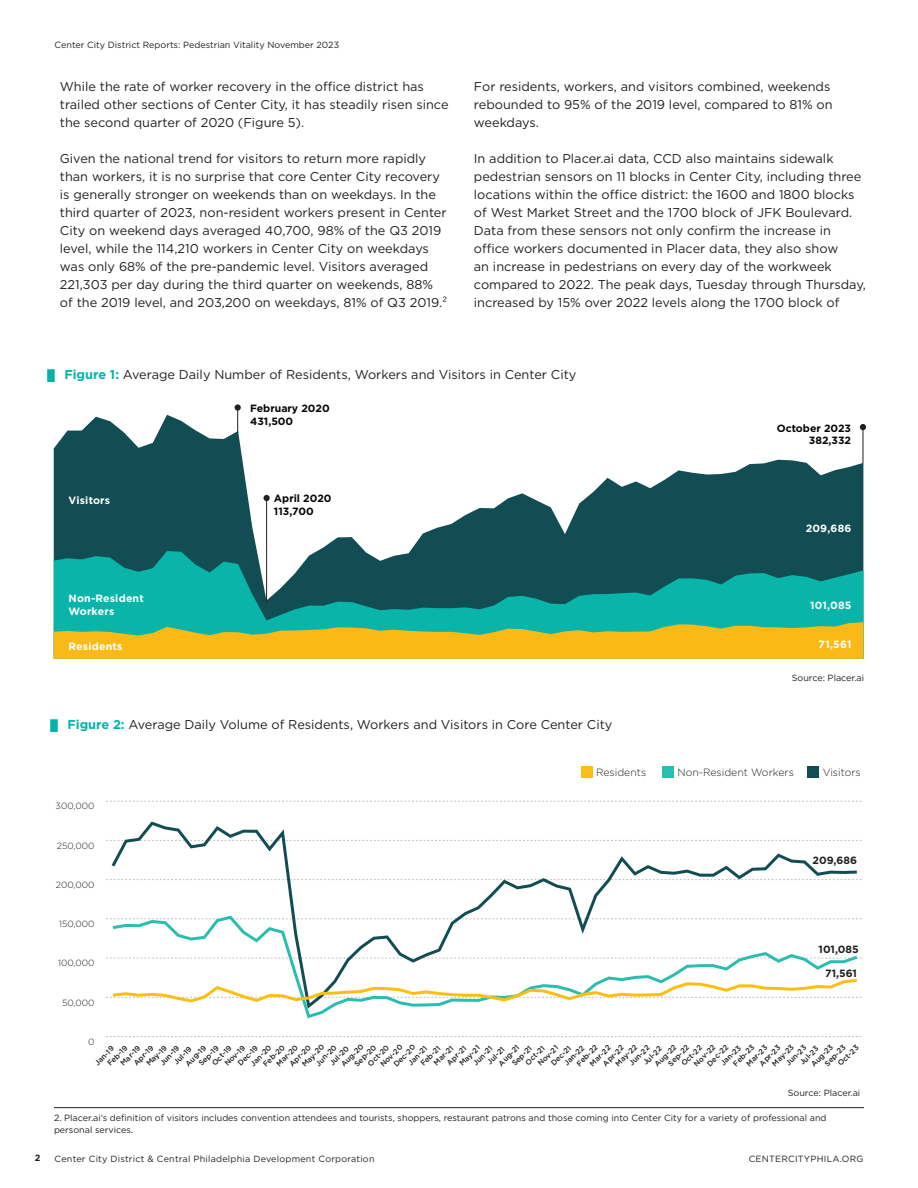
<style>
.page{position:relative;width:918px;height:1188px;background:#fff}
.page>*{position:absolute;margin:0;border:0;box-sizing:border-box;transform-origin:0 0}
.Body{font:12.75px/18px "Gotham";color:#231f20}
.t1{font:700 10.5px/13.2px "Gotham";letter-spacing:.02em;color:#fff}
.t2{font:700 10.5px/12.6px "Gotham";color:#050504}
.t3{font:300 10.5px "Gotham";color:#211e1e}
.t4{font:700 10.5px "Gotham";color:#231f20}
.Footnote{font:9px/12px "Gotham";color:#231f20}
.Footnote-2{font:9px "Gotham";letter-spacing:.025em;color:#231f20}
.t5{font:300 9px "Gotham";color:#211e1e}
.t6{font:700 9px "Gotham";color:#231f20}
.t7{font:500 7.5px "Gotham";color:#211e1e}
.s1{font-weight:700;color:#00b4a9}
</style>
<div class="page">
<svg style="left:54px;top:415px;width:809px;height:136px"></svg>
<svg style="left:54px;top:551px;width:809px;height:71px;background:#148482"></svg>
<svg style="left:54px;top:622px;width:809px;height:37px;background:#c3b838"></svg>
<hr style="left:266px;top:498px;width:1px;height:104px;background:#231f20">
<svg style="left:264px;top:495px;width:6px;height:6px"></svg>
<svg style="left:237px;top:411px;width:1px;height:22px"></svg>
<div style="left:235px;top:404px;width:6px;height:7px;background:#231f20;border-radius:50%"></div>
<hr style="left:863px;top:427px;width:1px;height:36px;background:#231f20">
<svg style="left:860px;top:424px;width:6px;height:6px"></svg>
<div style="left:47px;top:369px;width:8px;height:13px;background:#00b4a9"></div>
<div style="left:50px;top:719px;width:8px;height:13px;background:#00b4a9"></div>
<svg style="left:106px;top:1036px;width:756px;height:1px"></svg>
<svg style="left:106px;top:801px;width:756px;height:1px"></svg>
<svg style="left:112px;top:822px;width:745px;height:106px"></svg>
<svg style="left:113px;top:916px;width:744px;height:102px"></svg>
<svg style="left:106px;top:979px;width:756px;height:23px"></svg>
<div style="left:662px;top:767px;width:12px;height:11px;background:#2cbdb1"></div>
<div style="left:581px;top:767px;width:11px;height:11px;background:#fbbd16"></div>
<div style="left:807px;top:767px;width:12px;height:11px;background:#124d53"></div>
<hr style="left:54px;top:1107px;width:810px;height:1px;background:#231f20">
<p class="Footnote" style="left:55px;top:38px;width:286px">Center City District Reports: Pedestrian Vitality November 2023</p>
<p class="Body" style="left:60px;top:77px;width:390px">While the rate of worker recovery in the office district has trailed other sections of Center City, it has steadily risen since the second quarter of 2020 (Figure 5).</p>
<p class="Body" style="left:60px;top:149px;width:389px">Given the national trend for visitors to return more rapidly than workers, it is no surprise that core Center City recovery is generally stronger on weekends than on weekdays. In the third quarter of 2023, non-resident workers present in Center City on weekend days averaged 40,700, 98% of the Q3 2019 level, while the 114,210 workers in Center City on weekdays was only 68% of the pre-pandemic level. Visitors averaged 221,303 per day during the third quarter on weekends, 88% of the 2019 level, and 203,200 on weekdays, 81% of Q3 2019.²</p>
<p class="Body" style="left:474px;top:77px;width:360px">For residents, workers, and visitors combined, weekends rebounded to 95% of the 2019 level, compared to 81% on weekdays.</p>
<p class="Body" style="left:474px;top:149px;width:394px">In addition to Placer.ai data, CCD also maintains sidewalk pedestrian sensors on 11 blocks in Center City, including three locations within the office district: the 1600 and 1800 blocks of West Market Street and the 1700 block of JFK Boulevard.<br>Data from these sensors not only confirm the increase in office workers documented in Placer data, they also show<br>an increase in pedestrians on every day of the workweek compared to 2022. The peak days, Tuesday through Thursday, increased by 15% over 2022 levels along the 1700 block of</p>
<p class="Body" style="left:64px;top:366px;width:514px"><span class="s1">Figure 1:</span> Average Daily Number of Residents, Workers and Visitors in Center City</p>
<p class="t1" style="left:69px;top:494px;width:43px">Visitors</p>
<p class="t2" style="left:250px;top:402px;width:81px">February 2020<br>431,500</p>
<p class="t2" style="left:274px;top:492px;width:59px">April 2020<br>113,700</p>
<p class="t2" style="left:777px;top:422px;width:76px;text-align:right">October 2023<br>382,332</p>
<p class="t1" style="left:806px;top:522px;width:47px">209,686</p>
<p class="t1" style="left:69px;top:592px;width:77px">Non-Resident<br>Workers</p>
<p class="t1" style="left:69px;top:639px;width:55px">Residents</p>
<p class="t1" style="left:810px;top:598px;width:43px">101,085</p>
<p class="t1" style="left:819px;top:637px;width:34px">71,561</p>
<p class="Footnote" style="left:792px;top:671px;width:74px">Source: Placer.ai</p>
<p class="Body" style="left:68px;top:716px;width:546px"><span class="s1">Figure 2:</span> Average Daily Volume of Residents, Workers and Visitors in Core Center City</p>
<p class="t6" style="left:35px;top:1152px;width:7px">2</p>
<p class="t5" style="left:56px;top:801px;width:40px">300,000</p>
<p class="t5" style="left:57px;top:840px;width:39px">250,000</p>
<p class="t5" style="left:56px;top:879px;width:40px">200,000</p>
<p class="t5" style="left:59px;top:918px;width:37px">150,000</p>
<p class="t5" style="left:58px;top:958px;width:38px">100,000</p>
<p class="t5" style="left:62px;top:997px;width:34px">50,000</p>
<p class="t3" style="left:596px;top:766px;width:52px">Residents</p>
<p class="t3" style="left:677px;top:766px;width:118px">Non-Resident Workers</p>
<p class="t3" style="left:823px;top:766px;width:40px">Visitors</p>
<p class="t4" style="left:812px;top:853px;width:46px">209,686</p>
<p class="t4" style="left:819px;top:942px;width:42px">101,085</p>
<p class="t4" style="left:825px;top:966px;width:33px">71,561</p>
<p class="t5" style="left:88px;top:1036px;width:8px">0</p>
<p class="t7" style="left:339px;top:1062px;width:30px;rotate:-45deg">Aug-20</p>
<p class="t7" style="left:300px;top:1062px;width:30px;rotate:-45deg">May-20</p>
<p class="t7" style="left:378px;top:1062px;width:29px;rotate:-45deg">Nov-20</p>
<p class="t7" style="left:652px;top:1062px;width:29px;rotate:-45deg">Aug-22</p>
<p class="t7" style="left:809px;top:1062px;width:29px;rotate:-45deg">Aug-23</p>
<p class="t7" style="left:391px;top:1062px;width:29px;rotate:-45deg">Dec-20</p>
<p class="t7" style="left:613px;top:1062px;width:29px;rotate:-45deg">May-22</p>
<p class="t7" style="left:352px;top:1062px;width:29px;rotate:-45deg">Sep-20</p>
<p class="t7" style="left:261px;top:1062px;width:29px;rotate:-45deg">Feb-20</p>
<p class="t7" style="left:770px;top:1062px;width:29px;rotate:-45deg">May-23</p>
<p class="t7" style="left:692px;top:1062px;width:29px;rotate:-45deg">Nov-22</p>
<p class="t7" style="left:287px;top:1062px;width:29px;rotate:-45deg">Apr-20</p>
<p class="t7" style="left:274px;top:1062px;width:28px;rotate:-45deg">Mar-20</p>
<p class="t7" style="left:705px;top:1061px;width:28px;rotate:-45deg">Dec-22</p>
<p class="t7" style="left:366px;top:1061px;width:28px;rotate:-45deg">Oct-20</p>
<p class="t7" style="left:666px;top:1061px;width:28px;rotate:-45deg">Sep-22</p>
<p class="t7" style="left:574px;top:1061px;width:28px;rotate:-45deg">Feb-22</p>
<p class="t7" style="left:822px;top:1061px;width:28px;rotate:-45deg">Sep-23</p>
<p class="t7" style="left:313px;top:1061px;width:28px;rotate:-45deg">Jun-20</p>
<p class="t7" style="left:731px;top:1061px;width:28px;rotate:-45deg">Feb-23</p>
<p class="t7" style="left:601px;top:1061px;width:28px;rotate:-45deg">Apr-22</p>
<p class="t7" style="left:588px;top:1061px;width:28px;rotate:-45deg">Mar-22</p>
<p class="t7" style="left:248px;top:1061px;width:28px;rotate:-45deg">Jan-20</p>
<p class="t7" style="left:757px;top:1061px;width:28px;rotate:-45deg">Apr-23</p>
<p class="t7" style="left:744px;top:1061px;width:28px;rotate:-45deg">Mar-23</p>
<p class="t7" style="left:183px;top:1061px;width:28px;rotate:-45deg">Aug-19</p>
<p class="t7" style="left:679px;top:1061px;width:27px;rotate:-45deg">Oct-22</p>
<p class="t7" style="left:836px;top:1061px;width:27px;rotate:-45deg">Oct-23</p>
<p class="t7" style="left:627px;top:1061px;width:27px;rotate:-45deg">Jun-22</p>
<p class="t7" style="left:144px;top:1061px;width:27px;rotate:-45deg">May-19</p>
<p class="t7" style="left:783px;top:1061px;width:27px;rotate:-45deg">Jun-23</p>
<p class="t7" style="left:222px;top:1061px;width:27px;rotate:-45deg">Nov-19</p>
<p class="t7" style="left:562px;top:1061px;width:27px;rotate:-45deg">Jan-22</p>
<p class="t7" style="left:496px;top:1061px;width:28px;rotate:-45deg">Aug-21</p>
<p class="t7" style="left:718px;top:1061px;width:27px;rotate:-45deg">Jan-23</p>
<p class="t7" style="left:236px;top:1061px;width:27px;rotate:-45deg">Dec-19</p>
<p class="t7" style="left:457px;top:1061px;width:27px;rotate:-45deg">May-21</p>
<p class="t7" style="left:196px;top:1061px;width:26px;rotate:-45deg">Sep-19</p>
<p class="t7" style="left:105px;top:1061px;width:26px;rotate:-45deg">Feb-19</p>
<p class="t7" style="left:536px;top:1061px;width:27px;rotate:-45deg">Nov-21</p>
<p class="t7" style="left:131px;top:1061px;width:26px;rotate:-45deg">Apr-19</p>
<p class="t7" style="left:118px;top:1061px;width:26px;rotate:-45deg">Mar-19</p>
<p class="t7" style="left:549px;top:1061px;width:27px;rotate:-45deg">Dec-21</p>
<p class="t7" style="left:210px;top:1061px;width:26px;rotate:-45deg">Oct-19</p>
<p class="t7" style="left:510px;top:1061px;width:26px;rotate:-45deg">Sep-21</p>
<p class="t7" style="left:418px;top:1061px;width:26px;rotate:-45deg">Feb-21</p>
<p class="t7" style="left:158px;top:1061px;width:26px;rotate:-45deg">Jun-19</p>
<p class="t7" style="left:327px;top:1060px;width:25px;rotate:-45deg">Jul-20</p>
<p class="t7" style="left:445px;top:1061px;width:26px;rotate:-45deg">Apr-21</p>
<p class="t7" style="left:432px;top:1061px;width:26px;rotate:-45deg">Mar-21</p>
<p class="t7" style="left:92px;top:1060px;width:25px;rotate:-45deg">Jan-19</p>
<p class="t7" style="left:523px;top:1061px;width:26px;rotate:-45deg">Oct-21</p>
<p class="t7" style="left:471px;top:1060px;width:26px;rotate:-45deg">Jun-21</p>
<p class="t7" style="left:641px;top:1060px;width:25px;rotate:-45deg">Jul-22</p>
<p class="t7" style="left:797px;top:1060px;width:25px;rotate:-45deg">Jul-23</p>
<p class="t7" style="left:406px;top:1060px;width:25px;rotate:-45deg">Jan-21</p>
<p class="t7" style="left:172px;top:1060px;width:23px;rotate:-45deg">Jul-19</p>
<p class="t7" style="left:485px;top:1060px;width:23px;rotate:-45deg">Jul-21</p>
<p class="Footnote" style="left:788px;top:1086px;width:74px">Source: Placer.ai</p>
<p class="Footnote" style="left:54px;top:1112px;width:774px">2. Placer.ai’s definition of visitors includes convention attendees and tourists, shoppers, restaurant patrons and those coming into Center City for a variety of professional and personal services.</p>
<p class="Footnote-2" style="left:55px;top:1153px;width:321px">Center City District &amp; Central Philadelphia Development Corporation</p>
<p class="Footnote-2" style="left:749px;top:1153px;width:116px">CENTERCITYPHILA.ORG</p>
</div>
